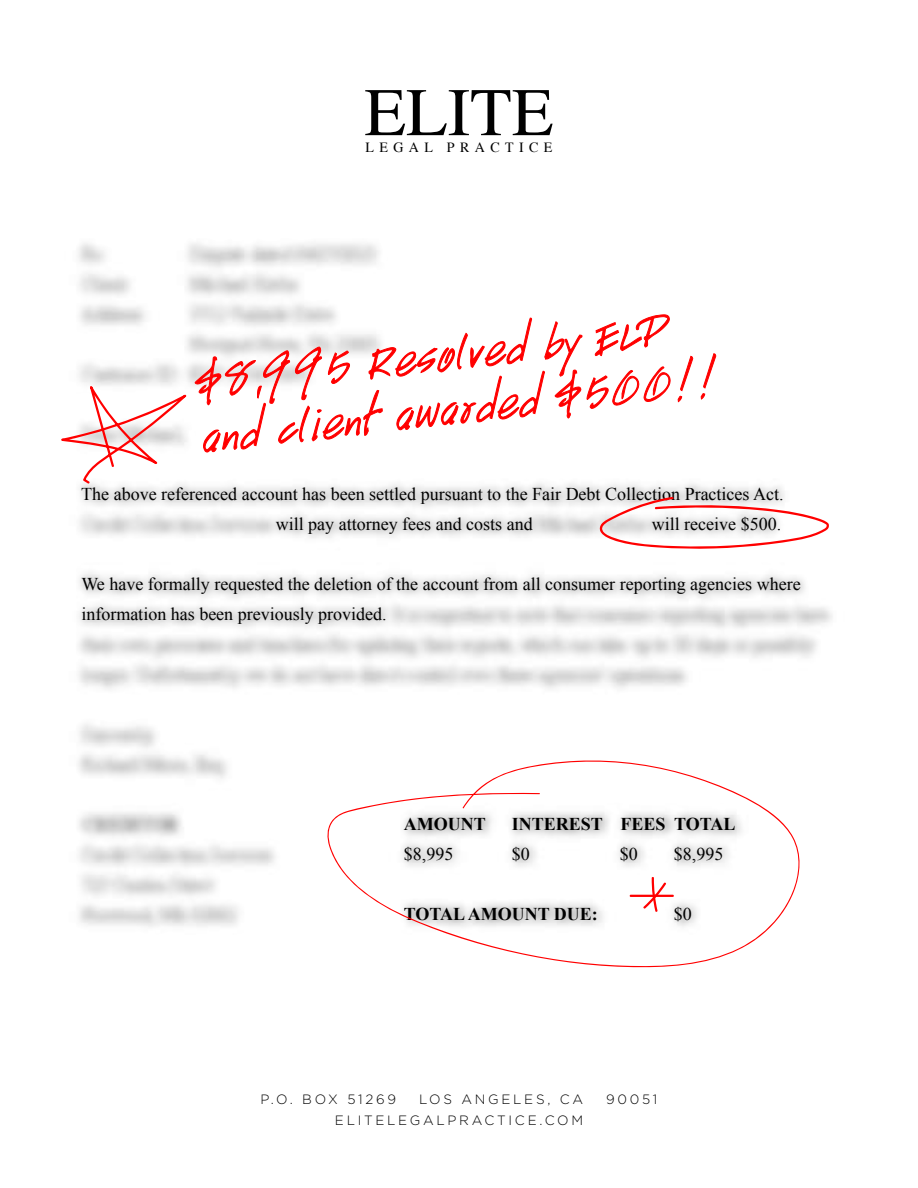
<style>
.page{position:relative;width:918px;height:1188px;background:#fff}
.page>*{position:absolute;margin:0;border:0;box-sizing:border-box;transform-origin:0 0}
.t1{font:68.1px "Times";color:#000}
.t2{font:67.95px/54.2px "Handwriting";color:#f00}
.t3{font:18px/30px "Times New Roman";color:#000}
.t4{font:700 18px "Times New Roman";color:#000}
.t5{font:13.95px "Times";letter-spacing:.385em;color:#000}
.t6{font:300 13.5px "Gotham";letter-spacing:.2em;color:#000}
</style>
<div class="page">
<svg style="left:78px;top:243px;width:755px;height:684px"></svg>
<svg style="left:597px;top:497px;width:232px;height:52px"></svg>
<svg style="left:61px;top:385px;width:126px;height:99px"></svg>
<svg style="left:327px;top:759px;width:475px;height:209px"></svg>
<svg style="left:629px;top:877px;width:45px;height:35px"></svg>
<svg style="left:194px;top:313px;width:477px;height:147px"></svg>
<svg style="left:677px;top:355px;width:17px;height:48px"></svg>
<svg style="left:700px;top:353px;width:17px;height:47px"></svg>
<h1 class="t1" style="left:365px;top:49px;width:191px">ELITE</h1>
<p class="t5" style="left:366px;top:134px;width:188px">LEGAL PRACTICE</p>
<h2 class="t2" style="left:192px;top:359px;width:524px;rotate:-7deg">$8,995 Resolved by ELP and client awarded $500!!</h2>
<p class="t3" style="left:81px;top:478px;width:704px">The above referenced account has been settled pursuant to the Fair Debt Collection Practices Act.</p>
<p class="t3" style="left:276px;top:508px;width:258px">will pay attorney fees and costs and</p>
<p class="t3" style="left:652px;top:509px;width:131px">will receive $500.</p>
<p class="t3" style="left:81px;top:569px;width:721px">We have formally requested the deletion of the account from all consumer reporting agencies where information has been previously provided.</p>
<p class="t4" style="left:404px;top:811px;width:83px">AMOUNT</p>
<p class="t4" style="left:512px;top:811px;width:225px">INTEREST FEES TOTAL</p>
<p class="t3" style="left:404px;top:838px;width:51px">$8,995</p>
<p class="t3" style="left:512px;top:838px;width:19px">$0</p>
<p class="t3" style="left:620px;top:838px;width:19px">$0</p>
<p class="t3" style="left:674px;top:838px;width:51px">$8,995</p>
<p class="t4" style="left:404px;top:901px;width:196px">TOTAL AMOUNT DUE:</p>
<p class="t3" style="left:674px;top:898px;width:19px">$0</p>
<p class="t6" style="left:260px;top:1091px;width:137px">P.O. BOX 51269</p>
<p class="t6" style="left:419px;top:1091px;width:166px">LOS ANGELES, CA</p>
<p class="t6" style="left:606px;top:1091px;width:53px">90051</p>
<p class="t6" style="left:335px;top:1112px;width:250px">ELITELEGALPRACTICE.COM</p>
</div>
